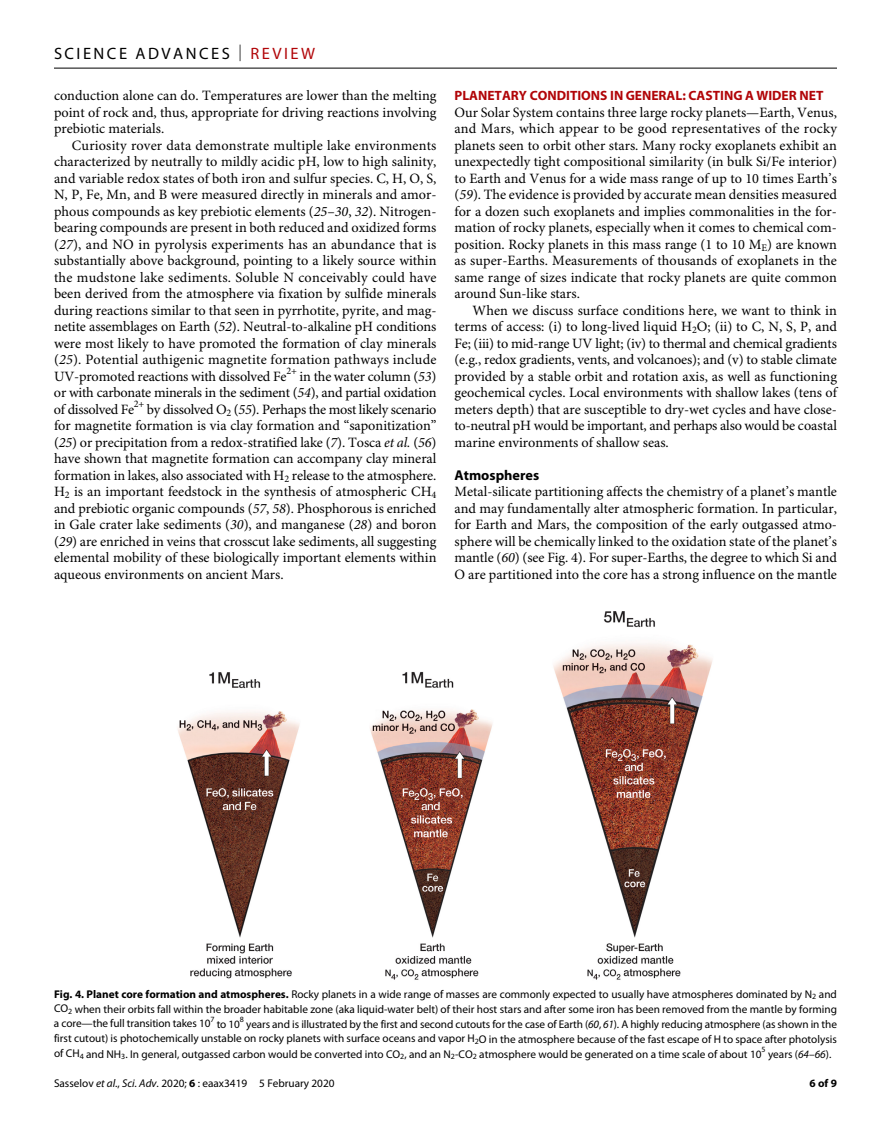
<style>
.page{position:relative;width:891px;height:1134px;background:#fff}
.page>*{position:absolute;margin:0;border:0;box-sizing:border-box;transform-origin:0 0}
.t1{font:16.5px "Myriad Pro";letter-spacing:.15em;color:#000}
.t2{font:14.25px/16.5px "Minion Pro";color:#000;text-align:justify}
.t3{font:700 14.25px "Myriad Pro";color:#000}
.t4{font:700 13.5px "Myriad Pro";color:#b10508}
.t5{font:11.25px/15px "Myriad Pro";color:#000;text-align:justify}
.t6{font:700 11.25px "Myriad Pro";color:#000}
.s1{font-weight:300}
.s2{color:#b10508}
.s3{font-style:italic}
.s4{font-weight:700}
</style>
<div class="page">
<hr style="left:54px;top:68px;width:783px;height:1px;background:#000">
<img style="left:178px;top:611px;width:535px;height:369px">
<p class="t1" style="left:54px;top:40px;width:262px">SCIENCE ADVANCES <span class="s1">|</span> <span class="s2">REVIEW</span></p>
<p class="t2" style="left:54px;top:89px;width:384px">conduction alone can do. Temperatures are lower than the melting point of rock and, thus, appropriate for driving reactions involving prebiotic materials.</p>
<p class="t2" style="left:54px;top:138px;width:384px;text-indent:18px">Curiosity rover data demonstrate multiple lake environments characterized by neutrally to mildly acidic pH, low to high salinity, and variable redox states of both iron and sulfur species. C, H, O, S, N, P, Fe, Mn, and B were measured directly in minerals and amor&shy;phous compounds as key prebiotic elements (<span class="s3">25</span>–<span class="s3">30</span>, <span class="s3">32</span>). Nitrogen&shy;bearing compounds are present in both reduced and oxidized forms (<span class="s3">27</span>), and NO in pyrolysis experiments has an abundance that is substantially above background, pointing to a likely source within the mudstone lake sediments. Soluble N conceivably could have been derived from the atmosphere via fixation by sulfide minerals during reactions similar to that seen in pyrrhotite, pyrite, and mag&shy;netite assemblages on Earth (<span class="s3">52</span>). Neutral-to-alkaline pH conditions were most likely to have promoted the formation of clay minerals (<span class="s3">25</span>). Potential authigenic magnetite formation pathways include UV-promoted reactions with dissolved Fe<sup>2+</sup> in the water column (<span class="s3">53</span>) or with carbonate minerals in the sediment (<span class="s3">54</span>), and partial oxidation of dissolved Fe<sup>2+</sup> by dissolved O<sub>2</sub> (<span class="s3">55</span>). Perhaps the most likely scenario for magnetite formation is via clay formation and “saponitization” (<span class="s3">25</span>) or precipitation from a redox-stratified lake (<span class="s3">7</span>). Tosca <span class="s3">et al.</span> (<span class="s3">56</span>) have shown that magnetite formation can accompany clay mineral formation in lakes, also associated with H<sub>2</sub> release to the atmosphere.<br>H<sub>2</sub> is an important feedstock in the synthesis of atmospheric CH<sub>4 </sub>and prebiotic organic compounds (<span class="s3">57</span>, <span class="s3">58</span>). Phosphorous is enriched in Gale crater lake sediments (<span class="s3">30</span>), and manganese (<span class="s3">28</span>) and boron (<span class="s3">29</span>) are enriched in veins that crosscut lake sediments, all suggesting elemental mobility of these biologically important elements within aqueous environments on ancient Mars.</p>
<p class="t4" style="left:454px;top:85px;width:370px">PLANETARY CONDITIONS IN GENERAL: CASTING A WIDER NET</p>
<p class="t2" style="left:454px;top:105px;width:384px">Our Solar System contains three large rocky planets—Earth, Venus, and Mars, which appear to be good representatives of the rocky planets seen to orbit other stars. Many rocky exoplanets exhibit an unexpectedly tight compositional similarity (in bulk Si/Fe interior) to Earth and Venus for a wide mass range of up to 10 times Earth’s (<span class="s3">59</span>). The evidence is provided by accurate mean densities measured for a dozen such exoplanets and implies commonalities in the for&shy;mation of rocky planets, especially when it comes to chemical com&shy;position. Rocky planets in this mass range (1 to 10 M<sub>E</sub>) are known as super-Earths. Measurements of thousands of exoplanets in the same range of sizes indicate that rocky planets are quite common around Sun-like stars.</p>
<p class="t2" style="left:454px;top:303px;width:384px;text-indent:18px">When we discuss surface conditions here, we want to think in terms of access: (i) to long-lived liquid H<sub>2</sub>O; (ii) to C, N, S, P, and Fe; (iii) to mid-range UV light; (iv) to thermal and chemical gradients (e.g., redox gradients, vents, and volcanoes); and (v) to stable climate provided by a stable orbit and rotation axis, as well as functioning geochemical cycles. Local environments with shallow lakes (tens of meters depth) that are susceptible to dry-wet cycles and have close&shy;to-neutral pH would be important, and perhaps also would be coastal marine environments of shallow seas.</p>
<p class="t3" style="left:454px;top:463px;width:86px">Atmospheres</p>
<p class="t2" style="left:454px;top:485px;width:384px">Metal-silicate partitioning affects the chemistry of a planet’s mantle and may fundamentally alter atmospheric formation. In particular, for Earth and Mars, the composition of the early outgassed atmo&shy;sphere will be chemically linked to the oxidation state of the planet’s mantle (<span class="s3">60</span>) (see Fig. 4). For super-Earths, the degree to which Si and O are partitioned into the core has a strong influence on the mantle</p>
<p class="t5" style="left:54px;top:986px;width:785px"><span class="s4">Fig. 4. Planet core formation and atmospheres.</span> Rocky planets in a wide range of masses are commonly expected to usually have atmospheres dominated by N<sub>2</sub> and CO<sub>2</sub> when their orbits fall within the broader habitable zone (aka liquid-water belt) of their host stars and after some iron has been removed from the mantle by forming a core—the full transition takes 10<sup>7</sup> to 10<sup>8</sup> years and is illustrated by the first and second cutouts for the case of Earth (<span class="s3">60</span>, <span class="s3">61</span>). A highly reducing atmosphere (as shown in the first cutout) is photochemically unstable on rocky planets with surface oceans and vapor H<sub>2</sub>O in the atmosphere because of the fast escape of H to space after photolysis of CH<sub>4</sub> and NH<sub>3</sub>. In general, outgassed carbon would be converted into CO<sub>2</sub>, and an N<sub>2</sub>-CO<sub>2</sub> atmosphere would be generated on a time scale of about 10<sup>5</sup> years (<span class="s3">64</span>–<span class="s3">66</span>).</p>
<p class="t5" style="left:54px;top:1076px;width:282px">Sasselov <span class="s3">et al</span>., <span class="s3">Sci. Adv.</span> 2020; <span class="s4">6</span> : eaax3419 5 February 2020</p>
<p class="t6" style="left:810px;top:1074px;width:29px">6 of 9</p>
</div>
